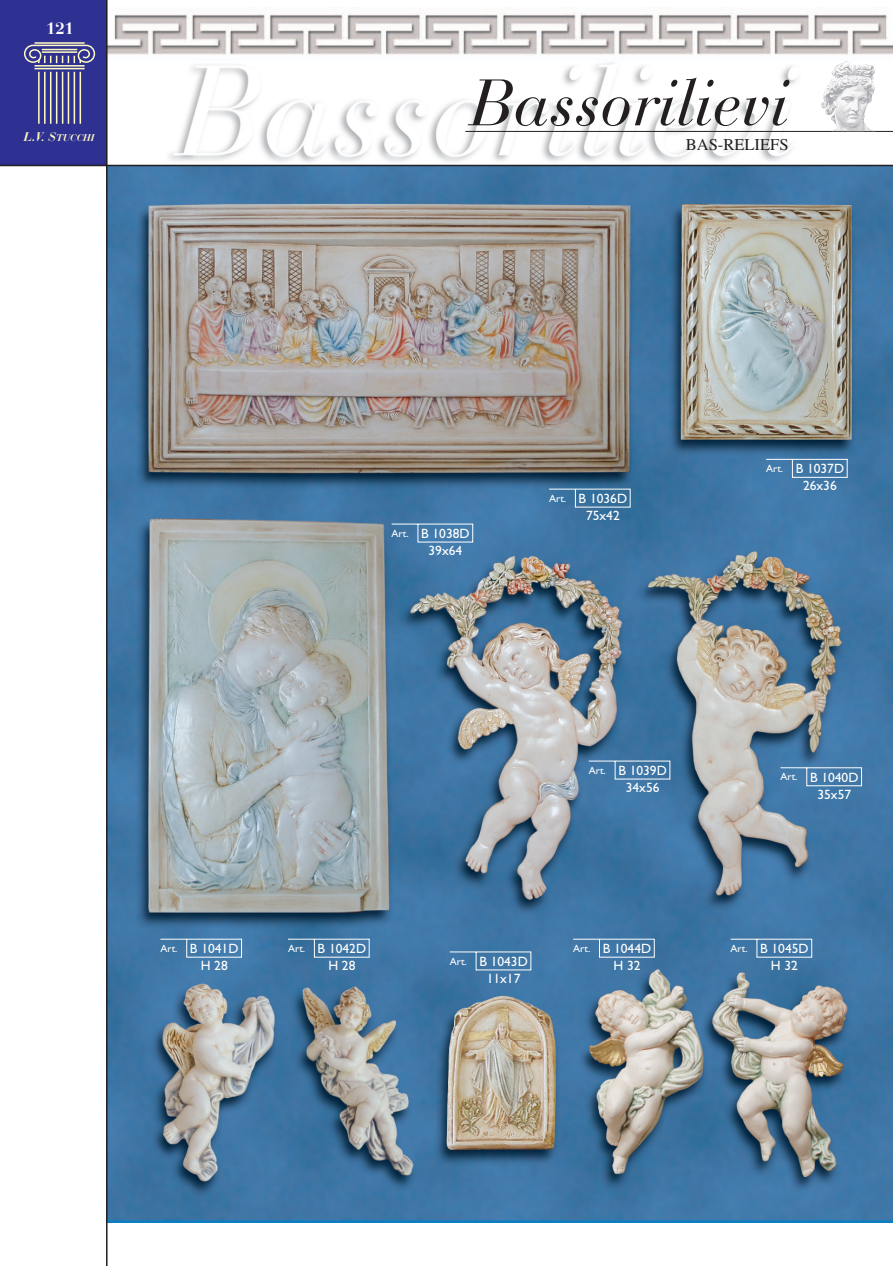
<style>
.page{position:relative;width:893px;height:1266px;background:#fff}
.page>*{position:absolute;margin:0;border:0;box-sizing:border-box;transform-origin:0 0}
.t1{font:italic 65.1px "Bauer Bodoni";color:#231f20}
.t2{font:16.5px "Times";color:#231f20}
.t3{font:700 16.5px "Bauer Bodoni";color:#fff}
.t4{font:13.5px/17px "Gill Sans";color:#fff}
.t5{font:italic 700 9.75px "Bauer Bodoni";color:#fffac2}
.s1{font-size:12.45px}
.s2{font-size:10.5px}
</style>
<div class="page">
<img style="left:148px;top:63px;width:674px;height:102px">
<img style="left:107px;top:8px;width:785px;height:52px">
<img style="left:107px;top:166px;width:785px;height:1056px">
<svg style="left:548px;top:488px;width:82px;height:20px;background:#497da6"></svg>
<svg style="left:765px;top:459px;width:82px;height:19px;background:#5183af"></svg>
<svg style="left:391px;top:523px;width:82px;height:20px;background:#5487b3"></svg>
<svg style="left:588px;top:760px;width:82px;height:20px;background:#5082ad"></svg>
<svg style="left:779px;top:767px;width:83px;height:19px;background:#5486b2"></svg>
<svg style="left:160px;top:938px;width:82px;height:20px;background:#5487b3"></svg>
<svg style="left:287px;top:938px;width:83px;height:20px;background:#4e81aa"></svg>
<svg style="left:449px;top:951px;width:82px;height:20px;background:#5183af"></svg>
<svg style="left:572px;top:938px;width:83px;height:20px;background:#5283ae"></svg>
<svg style="left:729px;top:938px;width:83px;height:20px;background:#5183ae"></svg>
<div style="left:0;top:0;width:107px;height:165px;background:#2e3092"></div>
<hr style="left:465px;top:131px;width:427px;height:1px;background:#231f20">
<img style="left:821px;top:61px;width:54px;height:70px">
<hr style="left:50px;top:72px;width:1px;height:52px;background:#fffac2">
<hr style="left:56px;top:72px;width:1px;height:52px;background:#fffac2">
<hr style="left:62px;top:72px;width:1px;height:52px;background:#fffac2">
<hr style="left:44px;top:72px;width:2px;height:52px;background:#fffac2">
<hr style="left:38px;top:72px;width:2px;height:52px;background:#fffac2">
<hr style="left:68px;top:72px;width:1px;height:52px;background:#fffac2">
<hr style="left:74px;top:72px;width:1px;height:52px;background:#fffac2">
<hr style="left:80px;top:72px;width:1px;height:52px;background:#fffac2">
<hr style="left:34px;top:65px;width:51px;height:2px;background:#fffac2">
<hr style="left:34px;top:68px;width:51px;height:1px;background:#fffac2">
<svg style="left:24px;top:44px;width:72px;height:20px"></svg>
<hr style="left:34px;top:42px;width:51px;height:2px;background:#fffac2">
<hr style="left:0;top:165px;width:892px;height:1px;background:#231f20">
<hr style="left:106px;top:0;width:1px;height:1266px;background:#231f20">
<p class="t3" style="left:46px;top:22px;width:29px">121</p>
<p class="t5" style="left:24px;top:134px;width:72px"><span class="s1">L.V. S</span>TUCCHI</p>
<h1 class="t1" style="left:470px;top:77px;width:320px">Bassorilievi</h1>
<p class="t2" style="left:685px;top:139px;width:104px">BAS-RELIEFS</p>
<p class="t4" style="left:428px;top:526px;width:43px;text-indent:-37px"><span class="s2">Art.</span> B 1038D<br>39x64</p>
<p class="t4" style="left:586px;top:491px;width:43px;text-indent:-37px"><span class="s2">Art.</span> B 1036D<br>75x42</p>
<p class="t4" style="left:802px;top:462px;width:43px;text-indent:-37px"><span class="s2">Art.</span> B 1037D<br>26x36</p>
<p class="t4" style="left:201px;top:941px;width:39px;text-indent:-40px"><span class="s2">Art.</span> B 1041D<br>H 28</p>
<p class="t4" style="left:328px;top:941px;width:39px;text-indent:-40px"><span class="s2">Art.</span> B 1042D<br>H 28</p>
<p class="t4" style="left:625px;top:763px;width:43px;text-indent:-37px"><span class="s2">Art.</span> B 1039D<br>34x56</p>
<p class="t4" style="left:817px;top:770px;width:43px;text-indent:-37px"><span class="s2">Art.</span> B 1040D<br>35x57</p>
<p class="t4" style="left:486px;top:954px;width:43px;text-indent:-37px"><span class="s2">Art.</span> B 1043D<br>11x17</p>
<p class="t4" style="left:613px;top:941px;width:39px;text-indent:-40px"><span class="s2">Art.</span> B 1044D<br>H 32</p>
<p class="t4" style="left:770px;top:941px;width:39px;text-indent:-40px"><span class="s2">Art.</span> B 1045D<br>H 32</p>
</div>
